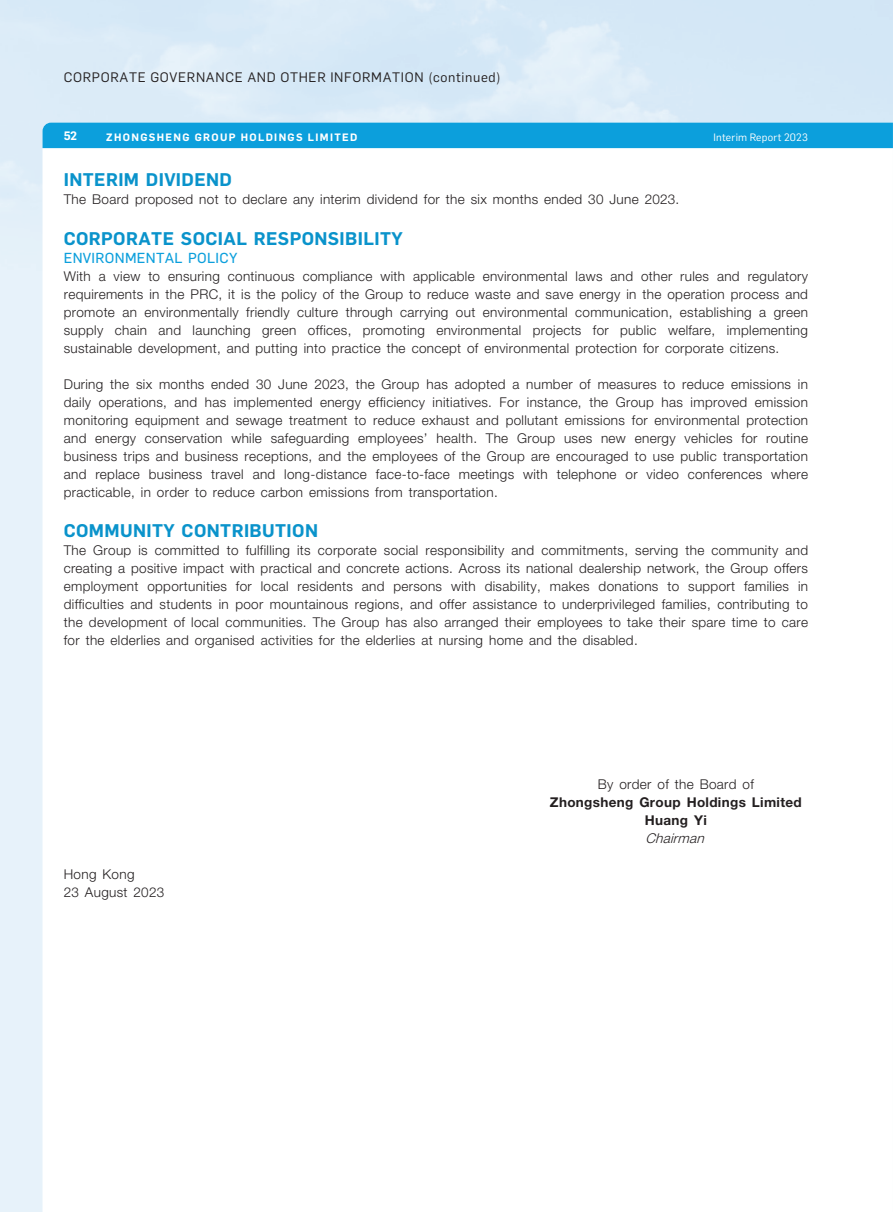
<style>
.page{position:relative;width:893px;height:1212px;background:#e7f2fa}
.page>*{position:absolute;margin:0;border:0;box-sizing:border-box;transform-origin:0 0}
._03_H1{font:600 18px "Flama";letter-spacing:.02em;color:#0a93cb}
._04___H2{font:14.25px "Flama Basic";letter-spacing:.02em;color:#0c9fdc}
._01_Body_Text{font:300 13.5px/18px "Helvetica Neue LT Std";letter-spacing:.025em;color:#231f20;text-align:justify}
.t1{font:13.5px "Flama";letter-spacing:.05em;color:#231f20}
._01_Body_Text-2{font:700 13.5px "Helvetica Neue LT Std";letter-spacing:.025em;color:#231f20}
._01_Body_Text-3{font:italic 300 13.5px "Helvetica Neue LT Std";color:#231f20}
.t2{font:600 12px "Flama";color:#fff}
.t3{font:600 10.5px "Flama";letter-spacing:.13em;color:#fff}
.t4{font:10.5px "Flama";letter-spacing:.02em;color:#fff}
</style>
<div class="page">
<img style="left:0;top:0;width:893px;height:351px">
<div style="left:43px;top:148px;width:850px;height:1064px;background:#fff"></div>
<div style="left:43px;top:123px;width:850px;height:25px;background:#0c9fdc"></div>
<p class="t1" style="left:64px;top:68px;width:438px">CORPORATE GOVERNANCE AND OTHER INFORMATION (continued)</p>
<p class="t2" style="left:64px;top:127px;width:15px">52</p>
<p class="t3" style="left:106px;top:130px;width:253px">ZHONGSHENG GROUP HOLDINGS LIMITED</p>
<p class="t4" style="left:713px;top:130px;width:96px">Interim Report 2023</p>
<p class="_03_H1" style="left:64px;top:167px;width:170px">INTERIM DIVIDEND</p>
<p class="_01_Body_Text" style="left:64px;top:190px;width:617px">The Board proposed not to declare any interim dividend for the six months ended 30 June 2023.</p>
<p class="_03_H1" style="left:64px;top:225px;width:340px">CORPORATE SOCIAL RESPONSIBILITY</p>
<p class="_04___H2" style="left:64px;top:248px;width:175px">ENVIRONMENTAL POLICY</p>
<p class="_01_Body_Text" style="left:64px;top:267px;width:746px">With a view to ensuring continuous compliance with applicable environmental laws and other rules and regulatory requirements in the PRC, it is the policy of the Group to reduce waste and save energy in the operation process and promote an environmentally friendly culture through carrying out environmental communication, establishing a green supply chain and launching green offices, promoting environmental projects for public welfare, implementing sustainable development, and putting into practice the concept of environmental protection for corporate citizens.</p>
<p class="_01_Body_Text" style="left:64px;top:375px;width:746px">During the six months ended 30 June 2023, the Group has adopted a number of measures to reduce emissions in daily operations, and has implemented energy efficiency initiatives. For instance, the Group has improved emission monitoring equipment and sewage treatment to reduce exhaust and pollutant emissions for environmental protection and energy conservation while safeguarding employees’ health. The Group uses new energy vehicles for routine business trips and business receptions, and the employees of the Group are encouraged to use public transportation and replace business travel and long-distance face-to-face meetings with telephone or video conferences where practicable, in order to reduce carbon emissions from transportation.</p>
<p class="_03_H1" style="left:64px;top:518px;width:256px">COMMUNITY CONTRIBUTION</p>
<p class="_01_Body_Text" style="left:64px;top:541px;width:746px">The Group is committed to fulfilling its corporate social responsibility and commitments, serving the community and creating a positive impact with practical and concrete actions. Across its national dealership network, the Group offers employment opportunities for local residents and persons with disability, makes donations to support families in difficulties and students in poor mountainous regions, and offer assistance to underprivileged families, contributing to the development of local communities. The Group has also arranged their employees to take their spare time to care for the elderlies and organised activities for the elderlies at nursing home and the disabled.</p>
<p class="_01_Body_Text" style="left:64px;top:865px;width:72px">Hong Kong</p>
<p class="_01_Body_Text" style="left:64px;top:883px;width:102px">23 August 2023</p>
<p class="_01_Body_Text" style="left:598px;top:775px;width:158px">By order of the Board of</p>
<p class="_01_Body_Text-2" style="left:550px;top:794px;width:253px">Zhongsheng Group Holdings Limited</p>
<p class="_01_Body_Text-2" style="left:645px;top:812px;width:64px">Huang Yi</p>
<p class="_01_Body_Text-3" style="left:645px;top:830px;width:64px">Chairman</p>
</div>
